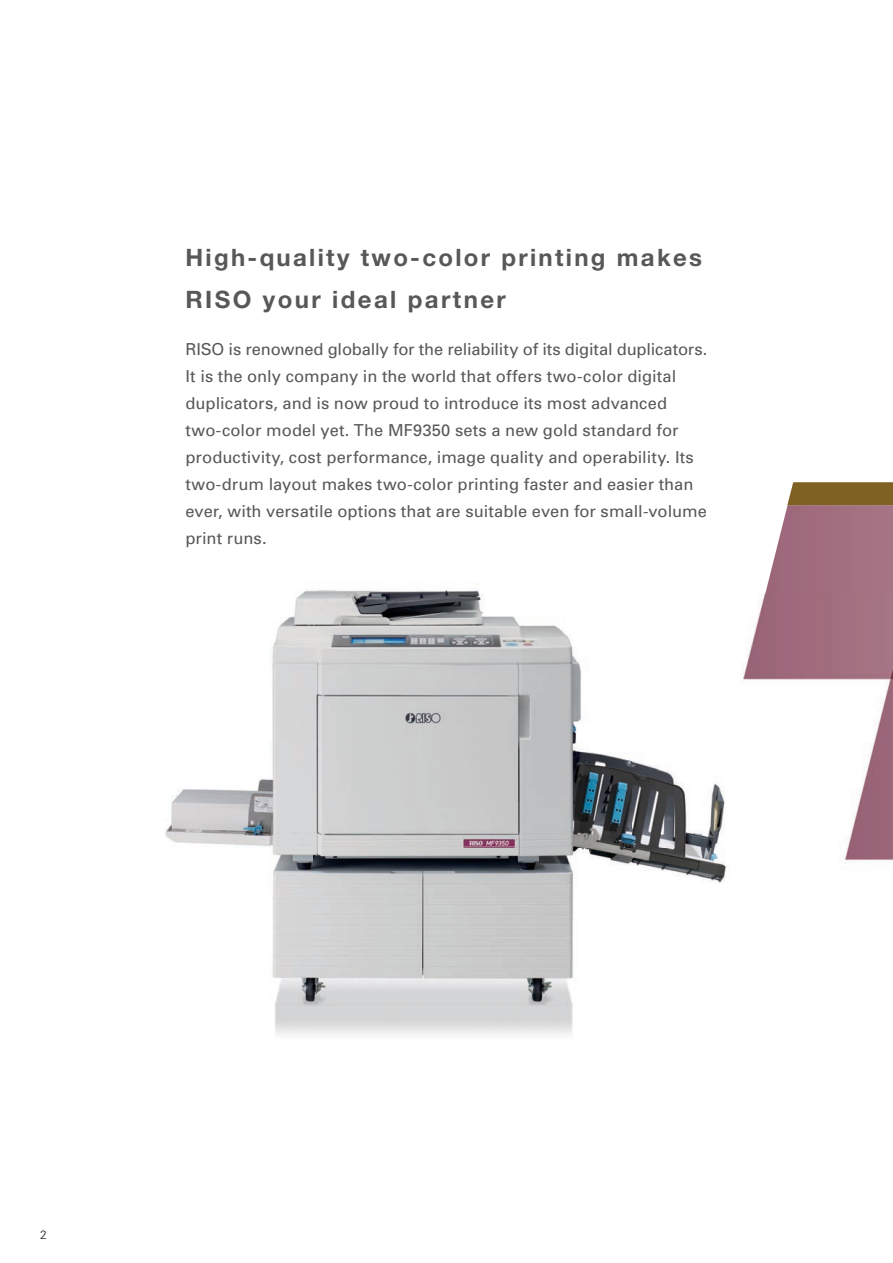
<style>
.page{position:relative;width:893px;height:1263px;background:#fff}
.page>*{position:absolute;margin:0;border:0;box-sizing:border-box;transform-origin:0 0}
.t1{font:700 24px/42px "Helvetica Neue LT Std";letter-spacing:.095em;color:#57585a}
.t2{font:16.5px/27px "Univers";color:#57585a}
.t3{font:300 12px "Univers";color:#231f20}
</style>
<div class="page">
<img style="left:741px;top:505px;width:152px;height:359px">
<img style="left:787px;top:482px;width:106px;height:23px">
<img style="left:165px;top:589px;width:561px;height:446px">
<h1 class="t1" style="left:185px;top:236px;width:518px">High-quality two-color printing makes<br>RISO your ideal partner</h1>
<p class="t2" style="left:185px;top:335px;width:523px">RISO is renowned globally for the reliability of its digital duplicators.<br>It is the only company in the world that offers two-color digital duplicators, and is now proud to introduce its most advanced two-color model yet. The MF9350 sets a new gold standard for productivity, cost performance, image quality and operability. Its two-drum layout makes two-color printing faster and easier than ever, with versatile options that are suitable even for small-volume print runs.</p>
<p class="t3" style="left:40px;top:1228px;width:8px">2</p>
</div>
